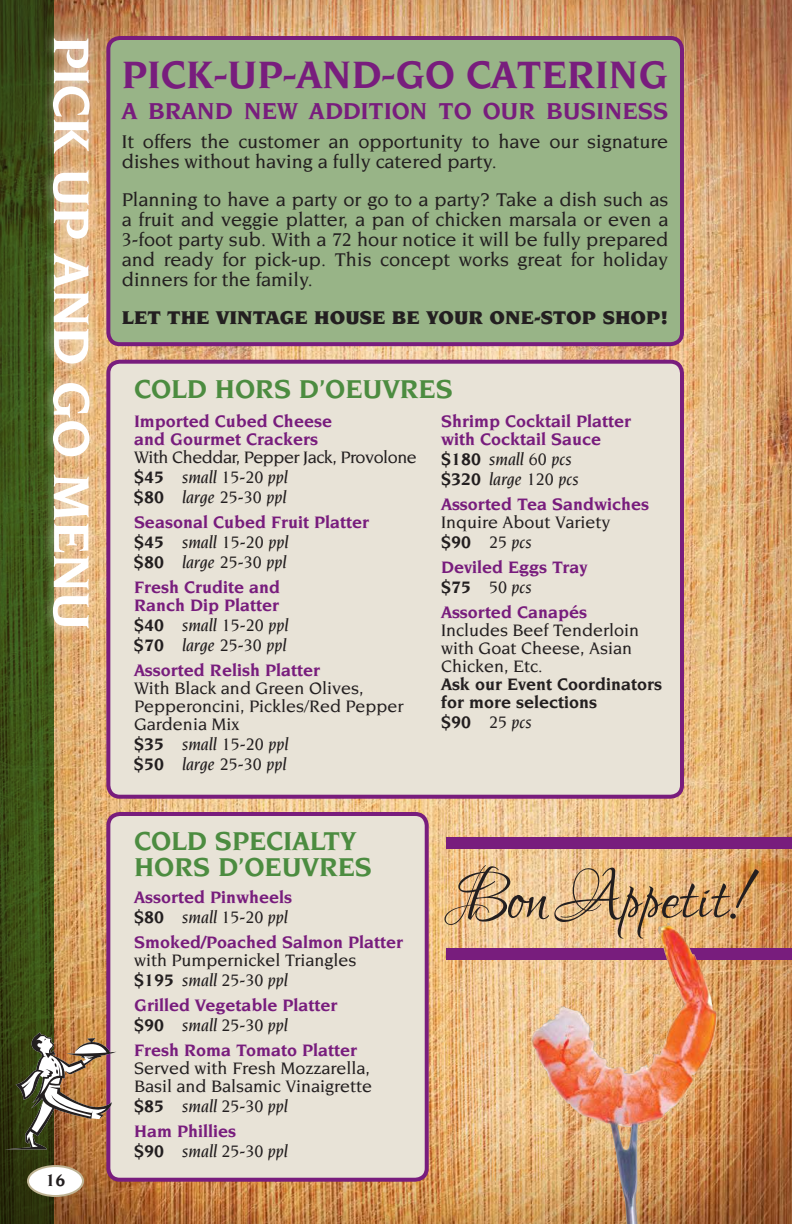
<style>
.page{position:relative;width:792px;height:1224px;background:#fff}
.page>*{position:absolute;margin:0;border:0;box-sizing:border-box;transform-origin:0 0}
.t1{font:87.4px "Lovers Quarrel";color:#231f20}
.t2{font:700 54px "Novarese";letter-spacing:-.01em;color:#fff}
.t3{font:700 41.4px "Novarese";color:#781d7d}
.t4{font:700 28px/26px "Novarese";color:#4c8c40}
.t5{font:700 25px "Novarese";color:#781d7d}
.t6{font:500 20px/20px "Novarese";color:#231f20}
.t7{font:900 20px "Novarese";color:#231f20}
.t8{font:700 18px/18px "Novarese";color:#781d7d}
.t9{font:500 18px/18px "Novarese";color:#231f20}
.t10{font:italic 500 18px/20px "Novarese";color:#231f20}
.t11{font:500 18px/20px "Novarese";letter-spacing:-.025em;color:#231f20}
.t12{font:700 18px/18px "Novarese";color:#231f20}
.s1{font-weight:700}
.s2{font-style:italic}
.s3{font-weight:700;font-style:normal;color:#781d7d}
.s4{font-weight:700;font-style:normal}
.s5{color:#231f20}
.s6{font-weight:500;font-style:italic;color:#231f20}
</style>
<div class="page">
<img style="left:54px;top:0;width:738px;height:1224px">
<svg style="left:0;top:0;width:54px;height:1224px;background:#394d16"></svg>
<div style="left:28px;top:1166px;width:55px;height:30px;background:#fff;border-radius:50%"></div>
<div style="left:27px;top:1165px;width:57px;height:32px;border:2px solid #bfb393;border-radius:50%"></div>
<div style="left:41px;top:27px;width:61px;height:613px;background:#fff;opacity:.75"></div>
<div style="left:108px;top:362px;width:574px;height:435px;background:#e8e3d7;border-radius:12px"></div>
<div style="left:106px;top:360px;width:578px;height:439px;border:4px solid #781d7d;border-radius:12px"></div>
<div style="left:108px;top:38px;width:574px;height:306px;background:#98b487;border-radius:12px"></div>
<div style="left:106px;top:36px;width:578px;height:310px;border:4px solid #781d7d;border-radius:12px"></div>
<div style="left:108px;top:814px;width:319px;height:366px;background:#e8e3d7;border-radius:12px"></div>
<div style="left:106px;top:812px;width:323px;height:370px;border:4px solid #781d7d;border-radius:12px"></div>
<div style="left:446px;top:837px;width:346px;height:11px;background:#781d7d"></div>
<div style="left:446px;top:948px;width:346px;height:12px;background:#781d7d"></div>
<img style="left:658px;top:923px;width:15px;height:55px">
<svg style="left:5px;top:1032px;width:111px;height:117px;background:#897254"></svg>
<h2 class="t2" style="left:96px;top:36px;width:596px;rotate:90deg">PICK UP AND GO MENU</h2>
<p class="t12" style="left:45px;top:1172px;width:22px">16</p>
<h3 class="t3" style="left:122px;top:56px;width:548px">PICK-UP-AND-GO CATERING</h3>
<p class="t5" style="left:122px;top:99px;width:548px">A BRAND NEW ADDITION TO OUR BUSINESS</p>
<p class="t6" style="left:122px;top:132px;width:548px">It offers the customer an opportunity to have our signature dishes without having a fully catered party.</p>
<p class="t6" style="left:122px;top:190px;width:548px;text-align:justify">Planning to have a party or go to a party? Take a dish such as a fruit and veggie platter, a pan of chicken marsala or even a 3-foot party sub. With a 72 hour notice it will be fully prepared and ready for pick-up. This concept works great for holiday dinners for the family.</p>
<p class="t7" style="left:122px;top:305px;width:548px">LET THE VINTAGE HOUSE BE YOUR ONE-STOP SHOP!</p>
<h3 class="t4" style="left:134px;top:377px;width:320px">COLD HORS D’OEUVRES</h3>
<p class="t8" style="left:134px;top:412px;width:200px">Imported Cubed Cheese and Gourmet Crackers</p>
<p class="t11" style="left:134px;top:448px;width:284px">With Cheddar, Pepper Jack, Provolone <span class="s1">$45</span> <span class="s2">small 15-20 ppl<br></span><span class="s1">$80</span> <span class="s2">large 25-30 ppl</span></p>
<p class="t10" style="left:134px;top:513px;width:237px"><span class="s3">Seasonal Cubed Fruit Platter </span><span class="s4">$45</span> small 15-20 ppl<br><span class="s4">$80</span> large 25-30 ppl</p>
<p class="t8" style="left:134px;top:579px;width:148px">Fresh Crudite and<br>Ranch Dip Platter</p>
<p class="t10" style="left:134px;top:616px;width:156px"><span class="s4">$40</span> small 15-20 ppl <span class="s4">$70</span> large 25-30 ppl</p>
<p class="t8" style="left:134px;top:662px;width:188px">Assorted Relish Platter</p>
<p class="t9" style="left:134px;top:680px;width:271px">With Black and Green Olives,<br>Pepperoncini, Pickles/Red Pepper<br>Gardenia Mix</p>
<p class="t10" style="left:134px;top:735px;width:156px"><span class="s4">$35</span> small 15-20 ppl <span class="s4">$50</span> large 25-30 ppl</p>
<p class="t8" style="left:441px;top:412px;width:192px">Shrimp Cocktail Platter with Cocktail Sauce</p>
<p class="t10" style="left:441px;top:450px;width:139px"><span class="s4">$180</span> small 60 pcs <span class="s4">$320</span> large 120 pcs</p>
<p class="t8" style="left:441px;top:496px;width:210px">Assorted Tea Sandwiches</p>
<p class="t9" style="left:441px;top:513px;width:171px;line-height:20px">Inquire About Variety <span class="s1">$90</span> <span class="s2">25 pcs</span></p>
<p class="t8" style="left:441px;top:558px;width:148px;line-height:20px">Deviled Eggs Tray <span class="s5">$75</span> <span class="s6">50 pcs</span></p>
<p class="t8" style="left:441px;top:604px;width:148px">Assorted Canapés</p>
<p class="t9" style="left:441px;top:622px;width:200px">Includes Beef Tenderloin with Goat Cheese, Asian<br>Chicken, Etc.</p>
<p class="t12" style="left:441px;top:676px;width:223px">Ask our Event Coordinators for more selections</p>
<p class="t10" style="left:441px;top:713px;width:92px"><span class="s4">$90</span> 25 pcs</p>
<h3 class="t4" style="left:134px;top:829px;width:239px">COLD SPECIALTY<br>HORS D’OEUVRES</h3>
<p class="t8" style="left:134px;top:887px;width:160px;line-height:20px">Assorted Pinwheels <span class="s5">$80</span> <span class="s6">small 15-20 ppl</span></p>
<p class="t8" style="left:134px;top:934px;width:271px">Smoked/Poached Salmon Platter</p>
<p class="t9" style="left:134px;top:951px;width:224px;line-height:20px">with Pumpernickel Triangles <span class="s1">$195</span> <span class="s2">small 25-30 ppl</span></p>
<p class="t8" style="left:134px;top:996px;width:205px;line-height:20px">Grilled Vegetable Platter <span class="s5">$90</span> <span class="s6">small 25-30 ppl</span></p>
<p class="t8" style="left:134px;top:1042px;width:225px">Fresh Roma Tomato Platter</p>
<p class="t9" style="left:134px;top:1060px;width:240px">Served with Fresh Mozzarella,<br>Basil and Balsamic Vinaigrette</p>
<p class="t10" style="left:134px;top:1095px;width:155px;line-height:25.2px"><span class="s4">$85</span> small 25-30 ppl<br><span class="s3">Ham Phillies</span></p>
<p class="t10" style="left:134px;top:1143px;width:155px"><span class="s4">$90</span> small 25-30 ppl</p>
<h1 class="t1" style="left:456px;top:858px;width:294px">Bon Appetit!</h1>
</div>
